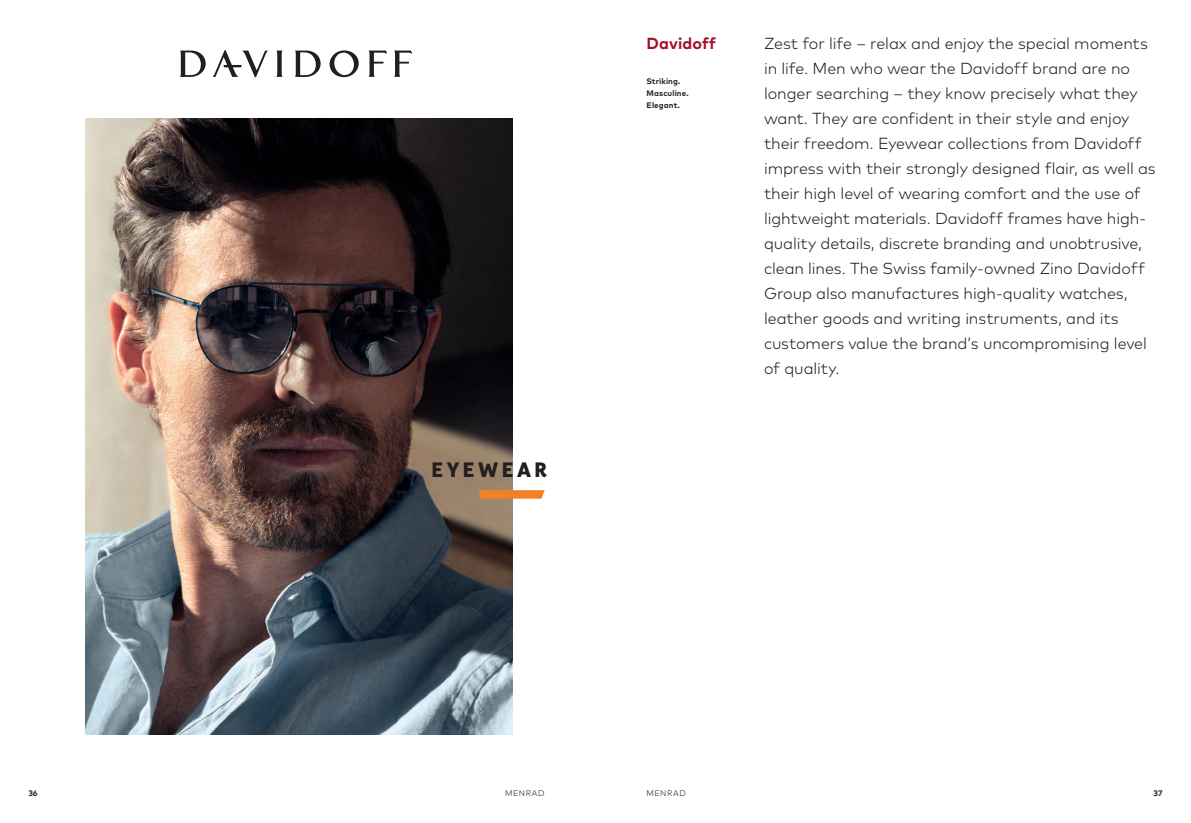
<style>
.page{position:relative;width:1191px;height:823px;background:#fff}
.page>*{position:absolute;margin:0;border:0;box-sizing:border-box;transform-origin:0 0}
.t1{font:900 21.4px "Saya FY";letter-spacing:.15em;color:#231f20}
.t2{font:300 16px/25px "Mark Pro";letter-spacing:-.01em;color:#231f20}
.t3{font:700 16px "Mark Pro";letter-spacing:.01em;color:#a20e29}
.t4{font:700 8px "Mark Pro";letter-spacing:.015em;color:#231f20}
.t5{font:300 8px "Mark Pro";letter-spacing:.07em;color:#231f20}
</style>
<div class="page">
<svg style="left:180px;top:50px;width:26px;height:27px"></svg>
<svg style="left:276px;top:50px;width:6px;height:27px"></svg>
<svg style="left:295px;top:50px;width:26px;height:27px"></svg>
<svg style="left:329px;top:50px;width:30px;height:27px"></svg>
<svg style="left:369px;top:50px;width:18px;height:27px"></svg>
<svg style="left:394px;top:50px;width:18px;height:27px"></svg>
<svg style="left:213px;top:50px;width:55px;height:27px"></svg>
<img style="left:85px;top:118px;width:427px;height:616px">
<svg style="left:479px;top:490px;width:66px;height:8px"></svg>
<p class="t1" style="left:431px;top:456px;width:117px">EYEWEAR</p>
<p class="t3" style="left:646px;top:31px;width:71px">Davidoff</p>
<p class="t2" style="left:764px;top:29px;width:393px">Zest for life – relax and enjoy the special moments in life. Men who wear the Davidoff brand are no longer searching – they know precisely what they want. They are confident in their style and enjoy their freedom. Eyewear collections from Davidoff impress with their strongly designed flair, as well as their high level of wearing comfort and the use of lightweight materials. Davidoff frames have high&shy;quality details, discrete branding and unobtrusive, clean lines. The Swiss family-owned Zino Davidoff Group also manufactures high-quality watches, leather goods and writing instruments, and its customers value the brand’s uncompromising level of quality.</p>
<p class="t4" style="left:646px;top:75px;width:35px">Striking.</p>
<p class="t4" style="left:646px;top:87px;width:44px">Masculine.</p>
<p class="t4" style="left:646px;top:99px;width:35px">Elegant.</p>
<p class="t4" style="left:28px;top:786px;width:11px">36</p>
<p class="t5" style="left:505px;top:786px;width:41px">MENRAD</p>
<p class="t5" style="left:646px;top:786px;width:41px">MENRAD</p>
<p class="t4" style="left:1153px;top:786px;width:10px">37</p>
</div>
